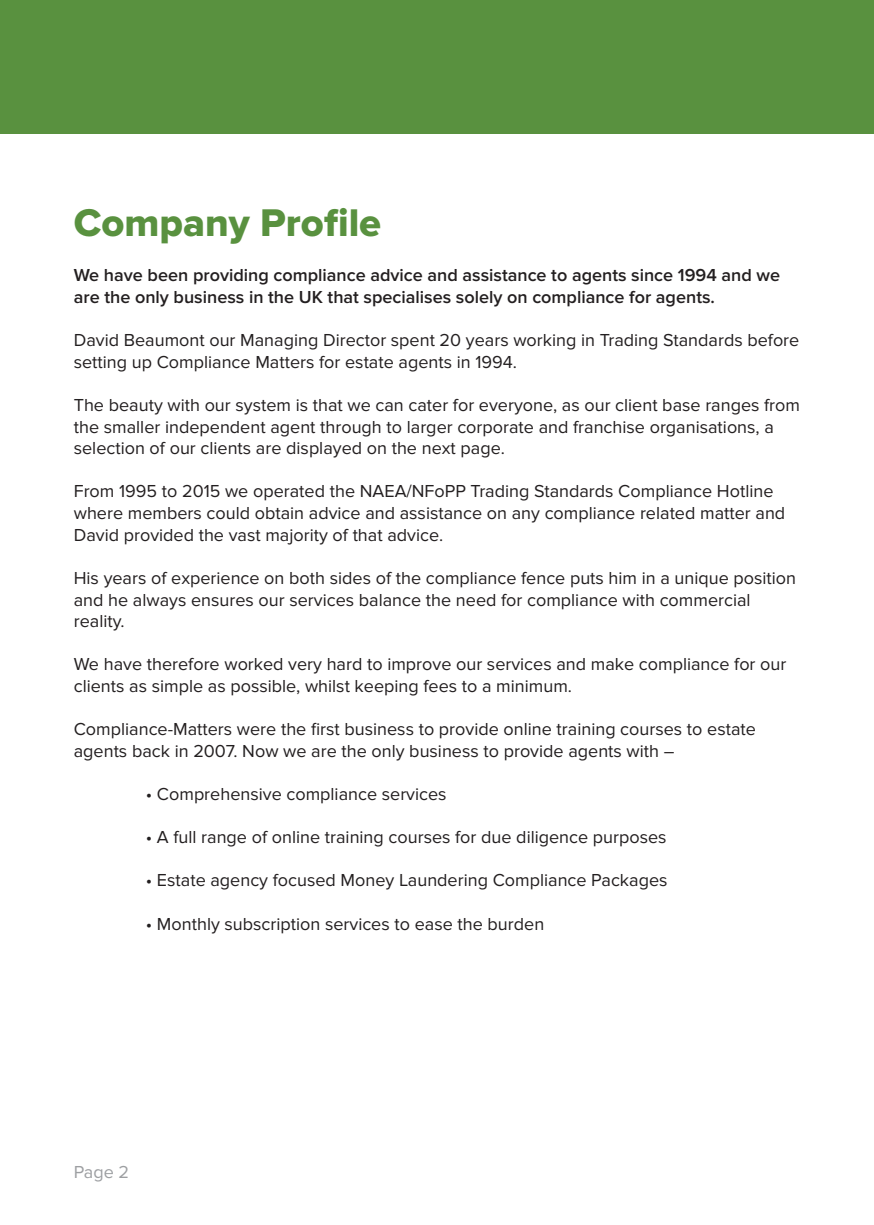
<style>
.page{position:relative;width:874px;height:1225px;background:#fff}
.page>*{position:absolute;margin:0;border:0;box-sizing:border-box;transform-origin:0 0}
.t1{font:40px "Proxima Nova Extrabld";color:#59913f}
.t2{font:18px/21.6px "Proxima Nova";color:#231f20}
.t3{font:600 18px/21.6px "Proxima Nova";color:#231f20}
.t4{font:18px "Proxima Nova";color:#9d9fa2}
</style>
<div class="page">
<div style="left:0;top:0;width:873px;height:133px;background:#59913f"></div>
<h1 class="t1" style="left:74px;top:199px;width:309px">Company Profile</h1>
<p class="t3" style="left:74px;top:265px;width:707px">We have been providing compliance advice and assistance to agents since 1994 and we are the only business in the UK that specialises solely on compliance for agents.</p>
<p class="t2" style="left:74px;top:330px;width:726px">David Beaumont our Managing Director spent 20 years working in Trading Standards before setting up Compliance Matters for estate agents in 1994.</p>
<p class="t2" style="left:74px;top:394px;width:727px">The beauty with our system is that we can cater for everyone, as our client base ranges from the smaller independent agent through to larger corporate and franchise organisations, a selection of our clients are displayed on the next page.</p>
<p class="t2" style="left:74px;top:481px;width:712px">From 1995 to 2015 we operated the NAEA/NFoPP Trading Standards Compliance Hotline where members could obtain advice and assistance on any compliance related matter and<br>David provided the vast majority of that advice.</p>
<p class="t2" style="left:74px;top:567px;width:723px">His years of experience on both sides of the compliance fence puts him in a unique position and he always ensures our services balance the need for compliance with commercial reality.</p>
<p class="t2" style="left:74px;top:654px;width:713px">We have therefore worked very hard to improve our services and make compliance for our clients as simple as possible, whilst keeping fees to a minimum.</p>
<p class="t2" style="left:74px;top:718px;width:683px">Compliance-Matters were the first business to provide online training courses to estate agents back in 2007. Now we are the only business to provide agents with –</p>
<p class="t2" style="left:146px;top:783px;width:302px">• Comprehensive compliance services</p>
<p class="t2" style="left:146px;top:826px;width:522px">• A full range of online training courses for due diligence purposes</p>
<p class="t2" style="left:146px;top:870px;width:523px">• Estate agency focused Money Laundering Compliance Packages</p>
<p class="t2" style="left:146px;top:913px;width:399px">• Monthly subscription services to ease the burden</p>
<p class="t4" style="left:74px;top:1162px;width:57px">Page 2</p>
</div>
